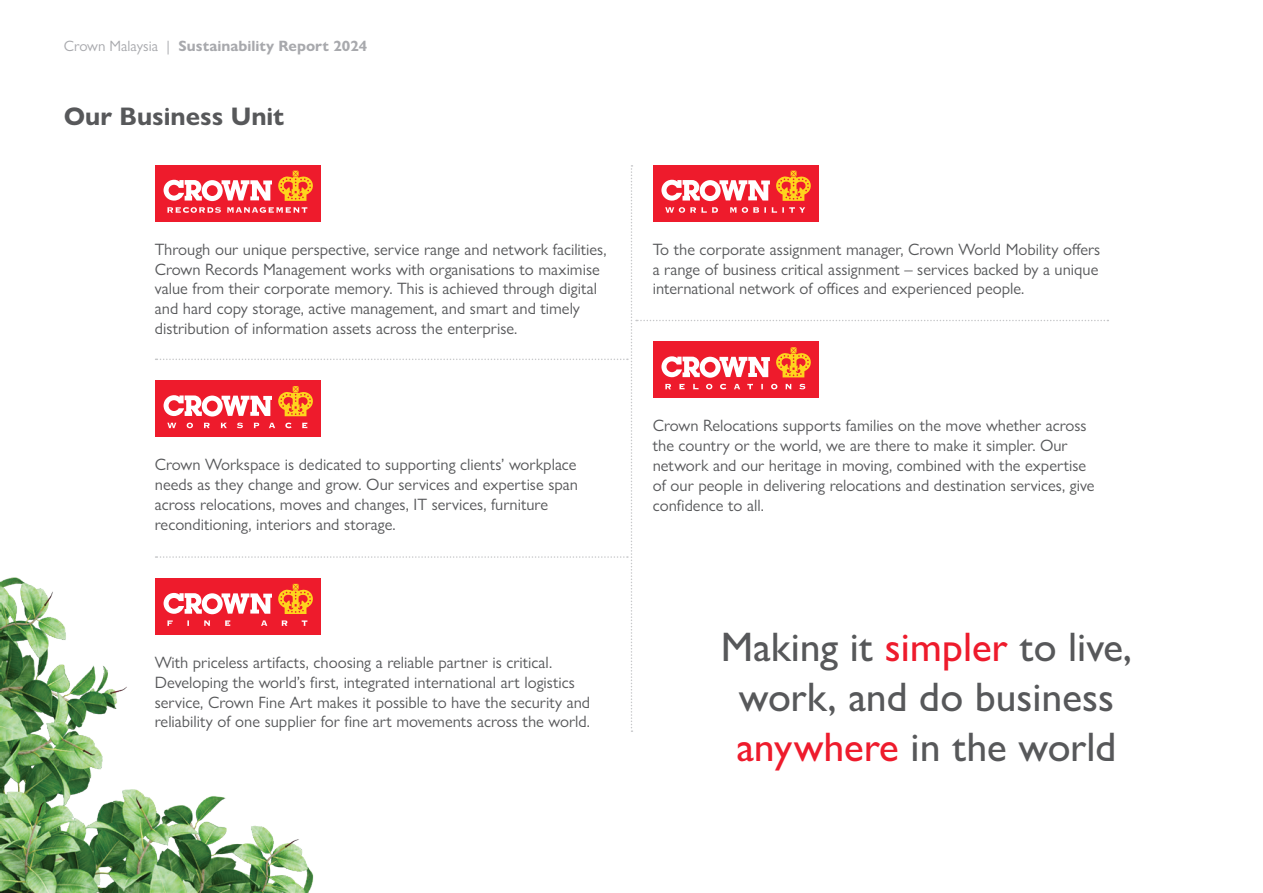
<style>
.page{position:relative;width:1263px;height:893px;background:#fff}
.page>*{position:absolute;margin:0;border:0;box-sizing:border-box;transform-origin:0 0}
.t1{font:500 41.4px/49.7px "Gill Sans Nova";color:#57585a;text-align:center}
.t2{font:700 25.5px "Gill Sans Nova";color:#57585a}
.t3{font:16.5px/19.8px "Gill Sans Nova";color:#57585a}
.t4{font:700 15px "Gill Sans Nova";color:#a8a9ad}
.s1{font-weight:400}
.s2{color:#ee1b2c}
</style>
<div class="page">
<img style="left:0;top:577px;width:314px;height:316px">
<svg style="left:156px;top:165px;width:952px;height:567px"></svg>
<p class="t4" style="left:64px;top:37px;width:305px"><span class="s1">Crown Malaysia |</span> Sustainability Report 2024</p>
<h2 class="t2" style="left:64px;top:100px;width:222px">Our Business Unit</h2>
<p class="t3" style="left:155px;top:239px;width:453px">Through our unique perspective, service range and network facilities, Crown Records Management works with organisations to maximise value from their corporate memory. This is achieved through digital and hard copy storage, active management, and smart and timely distribution of information assets across the enterprise.</p>
<p class="t3" style="left:155px;top:455px;width:425px">Crown Workspace is dedicated to supporting clients’ workplace needs as they change and grow. Our services and expertise span across relocations, moves and changes, IT services, furniture reconditioning, interiors and storage.</p>
<p class="t3" style="left:155px;top:652px;width:437px">With priceless artifacts, choosing a reliable partner is critical.<br>Developing the world’s first, integrated international art logistics service, Crown Fine Art makes it possible to have the security and reliability of one supplier for fine art movements across the world.</p>
<p class="t3" style="left:653px;top:239px;width:449px;text-align:justify">To the corporate assignment manager, Crown World Mobility offers a range of business critical assignment – services backed by a unique international network of offices and experienced people.</p>
<p class="t3" style="left:653px;top:416px;width:443px">Crown Relocations supports families on the move whether across the country or the world, we are there to make it simpler. Our network and our heritage in moving, combined with the expertise of our people in delivering relocations and destination services, give confidence to all.</p>
<h1 class="t1" style="left:721px;top:622px;width:413px">Making it <span class="s2">simpler</span> to live, work, and do business <span class="s2">anywhere</span> in the world</h1>
</div>
